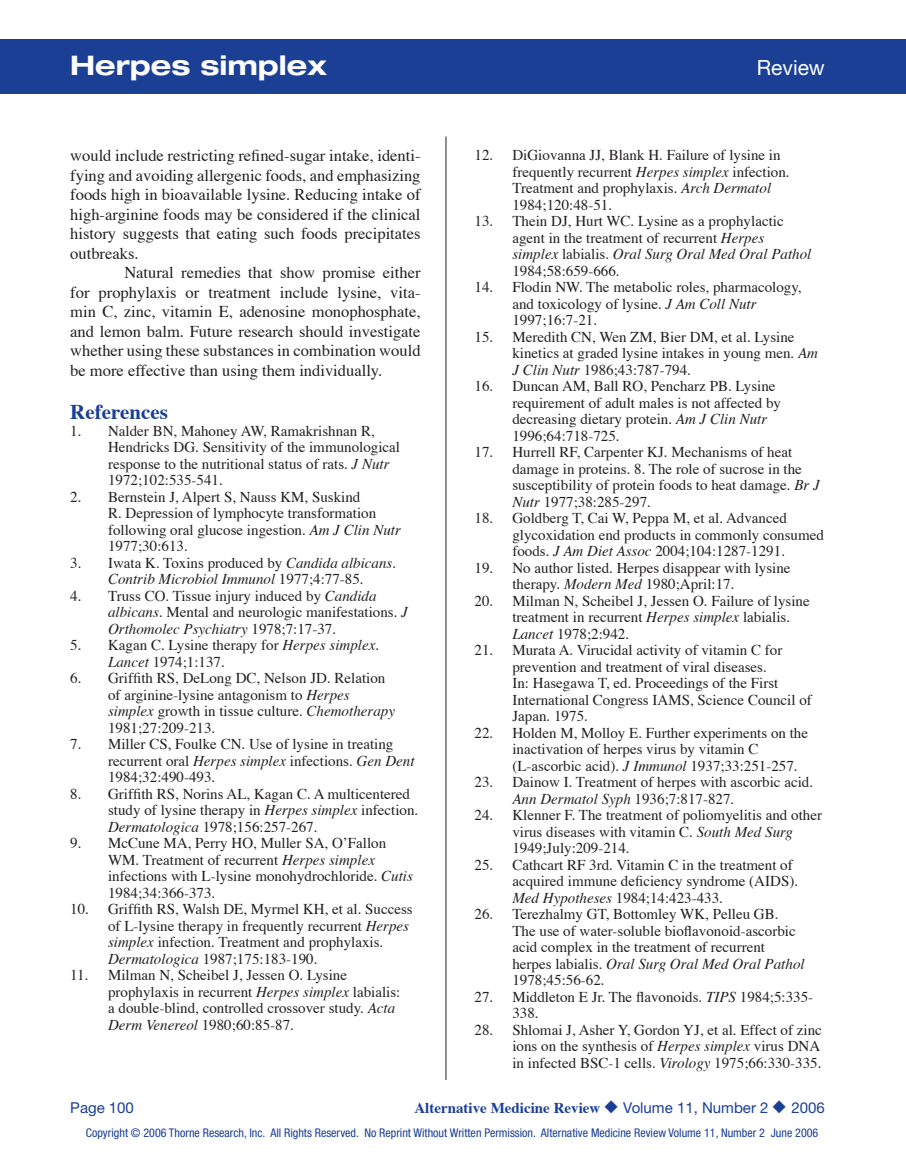
<style>
.page{position:relative;width:906px;height:1161px;background:#fff}
.page>*{position:absolute;margin:0;border:0;box-sizing:border-box;transform-origin:0 0}
.t1{font:700 expanded 27px "Helvetica Neue";color:#fff}
.t2{font:700 21px "Times";color:#1b3f94}
.t3{font:21px "Helvetica Neue";color:#fff}
.t4{font:16.5px/19.5px "Times";color:#231f20;text-align:justify}
.t5{font:15px/16.5px "Times";color:#231f20}
.t6{font:700 15px "Times";color:#1b3f94}
.t7{font:15px "Helvetica Neue";color:#1b3f94}
.t8{font:condensed 12px "Helvetica Neue";color:#1b3f94}
.s1{font-style:italic}
.s2{font-family:"Helvetica Neue";font-weight:400}
</style>
<div class="page">
<div style="left:0;top:39px;width:905px;height:55px;background:#1b3f94"></div>
<hr style="left:445px;top:136px;width:1px;height:944px;background:#231f20">
<h1 class="t1" style="left:70px;top:48px;width:258px">Herpes simplex</h1>
<h2 class="t3" style="left:756px;top:55px;width:70px">Review</h2>
<p class="t4" style="left:70px;top:145px;width:351px">would include restricting refined-sugar intake, identi&shy;fying and avoiding allergenic foods, and emphasizing foods high in bioavailable lysine. Reducing intake of high-arginine foods may be considered if the clinical history suggests that eating such foods precipitates outbreaks.</p>
<p class="t4" style="left:70px;top:262px;width:351px;text-indent:54px">Natural remedies that show promise either for prophylaxis or treatment include lysine, vita&shy;min C, zinc, vitamin E, adenosine monophosphate, and lemon balm. Future research should investigate whether using these substances in combination would be more effective than using them individually.</p>
<h2 class="t2" style="left:70px;top:392px;width:99px">References</h2>
<p class="t5" style="left:108px;top:421px;width:293px;text-indent:-38px">1. Nalder BN, Mahoney AW, Ramakrishnan R, Hendricks DG. Sensitivity of the immunological response to the nutritional status of rats. <span class="s1">J Nutr </span>1972;102:535-541.</p>
<p class="t5" style="left:108px;top:487px;width:294px;text-indent:-38px">2. Bernstein J, Alpert S, Nauss KM, Suskind<br>R. Depression of lymphocyte transformation following oral glucose ingestion. <span class="s1">Am J Clin Nutr </span>1977;30:613.</p>
<p class="t5" style="left:70px;top:553px;width:327px;text-align:center">3. Iwata K. Toxins produced by <span class="s1">Candida albicans</span>.<br><span class="s1">Contrib Microbiol Immunol</span> 1977;4:77-85.</p>
<p class="t5" style="left:108px;top:586px;width:301px;text-indent:-38px">4. Truss CO. Tissue injury induced by <span class="s1">Candida albicans</span>. Mental and neurologic manifestations. <span class="s1">J<br>Orthomolec Psychiatry</span> 1978;7:17-37.</p>
<p class="t5" style="left:108px;top:636px;width:272px;text-indent:-38px">5. Kagan C. Lysine therapy for <span class="s1">Herpes simplex</span>.<br><span class="s1">Lancet</span> 1974;1:137.</p>
<p class="t5" style="left:108px;top:669px;width:288px;text-indent:-38px">6. Griffith RS, DeLong DC, Nelson JD. Relation of arginine-lysine antagonism to <span class="s1">Herpes simplex</span> growth in tissue culture. <span class="s1">Chemotherapy </span>1981;27:209-213.</p>
<p class="t5" style="left:108px;top:735px;width:308px;text-indent:-38px">7. Miller CS, Foulke CN. Use of lysine in treating recurrent oral <span class="s1">Herpes simplex</span> infections. <span class="s1">Gen Dent<br></span>1984;32:490-493.</p>
<p class="t5" style="left:108px;top:784px;width:311px;text-indent:-38px">8. Griffith RS, Norins AL, Kagan C. A multicentered study of lysine therapy in <span class="s1">Herpes simplex</span> infection.<br><span class="s1">Dermatologica</span> 1978;156:257-267.</p>
<p class="t5" style="left:108px;top:834px;width:306px;text-indent:-38px">9. McCune MA, Perry HO, Muller SA, O’Fallon WM. Treatment of recurrent <span class="s1">Herpes simplex </span>infections with L-lysine monohydrochloride. <span class="s1">Cutis </span>1984;34:366-373.</p>
<p class="t5" style="left:108px;top:900px;width:306px;text-indent:-38px">10. Griffith RS, Walsh DE, Myrmel KH, et al. Success of L-lysine therapy in frequently recurrent <span class="s1">Herpes simplex</span> infection. Treatment and prophylaxis.<br><span class="s1">Dermatologica</span> 1987;175:183-190.</p>
<p class="t5" style="left:108px;top:966px;width:294px;text-indent:-38px">11. Milman N, Scheibel J, Jessen O. Lysine prophylaxis in recurrent <span class="s1">Herpes simplex</span> labialis: a double-blind, controlled crossover study. <span class="s1">Acta Derm Venereol</span> 1980;60:85-87.</p>
<p class="t5" style="left:512px;top:146px;width:278px;text-indent:-38px">12. DiGiovanna JJ, Blank H. Failure of lysine in frequently recurrent <span class="s1">Herpes simplex</span> infection.<br>Treatment and prophylaxis. <span class="s1">Arch Dermatol </span>1984;120:48-51.</p>
<p class="t5" style="left:512px;top:212px;width:300px;text-indent:-38px">13. Thein DJ, Hurt WC. Lysine as a prophylactic agent in the treatment of recurrent <span class="s1">Herpes simplex</span> labialis. <span class="s1">Oral Surg Oral Med Oral Pathol </span>1984;58:659-666.</p>
<p class="t5" style="left:512px;top:278px;width:290px;text-indent:-38px">14. Flodin NW. The metabolic roles, pharmacology, and toxicology of lysine. <span class="s1">J Am Coll Nutr<br></span>1997;16:7-21.</p>
<p class="t5" style="left:512px;top:327px;width:307px;text-indent:-38px">15. Meredith CN, Wen ZM, Bier DM, et al. Lysine kinetics at graded lysine intakes in young men. <span class="s1">Am<br>J Clin Nutr</span> 1986;43:787-794.</p>
<p class="t5" style="left:512px;top:377px;width:270px;text-indent:-38px">16. Duncan AM, Ball RO, Pencharz PB. Lysine requirement of adult males is not affected by decreasing dietary protein. <span class="s1">Am J Clin Nutr </span>1996;64:718-725.</p>
<p class="t5" style="left:512px;top:443px;width:309px;text-indent:-38px">17. Hurrell RF, Carpenter KJ. Mechanisms of heat damage in proteins. 8. The role of sucrose in the susceptibility of protein foods to heat damage. <span class="s1">Br J Nutr</span> 1977;38:285-297.</p>
<p class="t5" style="left:512px;top:509px;width:313px;text-indent:-38px">18. Goldberg T, Cai W, Peppa M, et al. Advanced glycoxidation end products in commonly consumed foods. <span class="s1">J Am Diet Assoc</span> 2004;104:1287-1291.</p>
<p class="t5" style="left:512px;top:558px;width:279px;text-indent:-38px">19. No author listed. Herpes disappear with lysine therapy. <span class="s1">Modern Med</span> 1980;April:17.</p>
<p class="t5" style="left:512px;top:591px;width:299px;text-indent:-38px">20. Milman N, Scheibel J, Jessen O. Failure of lysine treatment in recurrent <span class="s1">Herpes simplex</span> labialis.<br><span class="s1">Lancet</span> 1978;2:942.</p>
<p class="t5" style="left:512px;top:641px;width:301px;text-indent:-38px">21. Murata A. Virucidal activity of vitamin C for prevention and treatment of viral diseases.<br>In: Hasegawa T, ed. Proceedings of the First International Congress IAMS, Science Council of Japan. 1975.</p>
<p class="t5" style="left:512px;top:723px;width:297px;text-indent:-38px">22. Holden M, Molloy E. Further experiments on the inactivation of herpes virus by vitamin C (L-ascorbic acid). <span class="s1">J Immunol</span> 1937;33:251-257.</p>
<p class="t5" style="left:512px;top:773px;width:302px;text-indent:-38px">23. Dainow I. Treatment of herpes with ascorbic acid.<br><span class="s1">Ann Dermatol Syph</span> 1936;7:817-827.</p>
<p class="t5" style="left:512px;top:806px;width:311px;text-indent:-38px">24. Klenner F. The treatment of poliomyelitis and other virus diseases with vitamin C. <span class="s1">South Med Surg<br></span>1949;July:209-214.</p>
<p class="t5" style="left:512px;top:855px;width:287px;text-indent:-38px">25. Cathcart RF 3rd. Vitamin C in the treatment of acquired immune deficiency syndrome (AIDS).<br><span class="s1">Med Hypotheses</span> 1984;14:423-433.</p>
<p class="t5" style="left:512px;top:905px;width:293px;text-indent:-38px">26. Terezhalmy GT, Bottomley WK, Pelleu GB.<br>The use of water-soluble bioflavonoid-ascorbic acid complex in the treatment of recurrent herpes labialis. <span class="s1">Oral Surg Oral Med Oral Pathol </span>1978;45:56-62.</p>
<p class="t5" style="left:512px;top:987px;width:302px;text-indent:-38px">27. Middleton E Jr. The flavonoids. <span class="s1">TIPS</span> 1984;5:335-<br>338.</p>
<p class="t5" style="left:512px;top:1020px;width:311px;text-align:justify;text-indent:-38px">28. Shlomai J, Asher Y, Gordon YJ, et al. Effect of zinc ions on the synthesis of <span class="s1">Herpes simplex</span> virus DNA in infected BSC-1 cells. <span class="s1">Virology</span> 1975;66:330-335.</p>
<p class="t7" style="left:70px;top:1099px;width:65px">Page 100</p>
<p class="t6" style="left:414px;top:1094px;width:412px">Alternative Medicine Review ◆ <span class="s2">Volume 11, Number 2</span> ◆ <span class="s2">2006</span></p>
<p class="t8" style="left:86px;top:1126px;width:733px">Copyright © 2006 Thorne Research, Inc. All Rights Reserved. No Reprint Without Written Permission. Alternative Medicine Review Volume 11, Number 2 June 2006</p>
</div>
